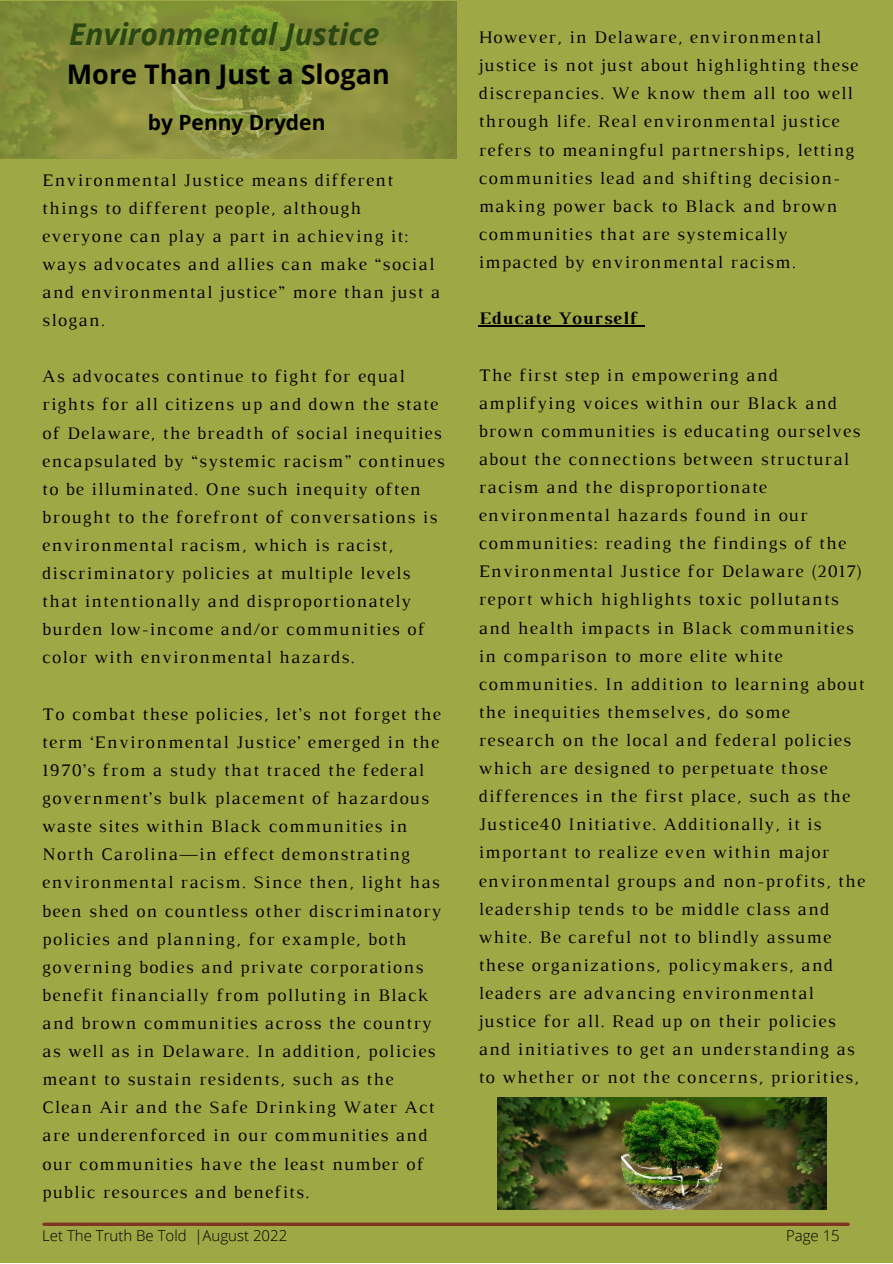
<style>
.page{position:relative;width:893px;height:1264px;background:#fff}
.page>*{position:absolute;margin:0;border:0;box-sizing:border-box;transform-origin:0 0}
.t1{font:italic 700 30px "Open Sans";color:#294613}
.t2{font:700 27px "Open Sans";color:#000}
.t3{font:700 21px "Open Sans";color:#000}
.t4{font:18px/28px "Luthier";letter-spacing:.07em;color:#000}
.t5{font:700 18px "Luthier";letter-spacing:.07em;color:#000}
.t6{font:300 15px "Open Sans";color:#000}
</style>
<div class="page">
<div style="left:0;top:0;width:892px;height:1262px;background:#9ea845"></div>
<hr style="left:44px;top:1222px;width:804px;height:3px;background:#813423">
<hr style="left:478px;top:325px;width:160px;height:1px;background:#000">
<img style="left:0;top:1px;width:456px;height:158px">
<img style="left:497px;top:1097px;width:329px;height:112px">
<h1 class="t1" style="left:69px;top:13px;width:312px">Environmental Justice</h1>
<h2 class="t2" style="left:67px;top:55px;width:324px">More Than Just a Slogan</h2>
<p class="t3" style="left:148px;top:108px;width:179px">by Penny Dryden</p>
<p class="t4" style="left:42px;top:167px;width:399px">Environmental Justice means different things to different people, although everyone can play a part in achieving it: ways advocates and allies can make “social and environmental justice” more than just a slogan.</p>
<p class="t4" style="left:42px;top:364px;width:403px">As advocates continue to fight for equal rights for all citizens up and down the state of Delaware, the breadth of social inequities encapsulated by “systemic racism” continues to be illuminated. One such inequity often brought to the forefront of conversations is environmental racism, which is racist, discriminatory policies at multiple levels that intentionally and disproportionately burden low-income and/or communities of color with environmental hazards.</p>
<p class="t4" style="left:42px;top:701px;width:400px">To combat these policies, let’s not forget the term ‘Environmental Justice’ emerged in the 1970’s from a study that traced the federal government’s bulk placement of hazardous waste sites within Black communities in North Carolina—in effect demonstrating environmental racism. Since then, light has been shed on countless other discriminatory policies and planning, for example, both governing bodies and private corporations benefit financially from polluting in Black and brown communities across the country as well as in Delaware. In addition, policies meant to sustain residents, such as the Clean Air and the Safe Drinking Water Act are underenforced in our communities and our communities have the least number of public resources and benefits.</p>
<p class="t4" style="left:478px;top:25px;width:381px">However, in Delaware, environmental justice is not just about highlighting these discrepancies. We know them all too well through life. Real environmental justice refers to meaningful partnerships, letting communities lead and shifting decision&shy;making power back to Black and brown communities that are systemically impacted by environmental racism.</p>
<p class="t5" style="left:478px;top:312px;width:160px">Educate Yourself</p>
<p class="t4" style="left:478px;top:362px;width:388px">The first step in empowering and amplifying voices within our Black and brown communities is educating ourselves about the connections between structural racism and the disproportionate environmental hazards found in our communities: reading the findings of the Environmental Justice for Delaware (2017) report which highlights toxic pollutants and health impacts in Black communities in comparison to more elite white communities. In addition to learning about the inequities themselves, do some research on the local and federal policies which are designed to perpetuate those differences in the first place, such as the Justice40 Initiative. Additionally, it is important to realize even within major environmental groups and non-profits, the leadership tends to be middle class and white. Be careful not to blindly assume these organizations, policymakers, and leaders are advancing environmental justice for all. Read up on their policies and initiatives to get an understanding as to whether or not the concerns, priorities,</p>
<p class="t6" style="left:42px;top:1225px;width:246px">Let The Truth Be Told |August 2022</p>
<p class="t6" style="left:786px;top:1225px;width:55px">Page 15</p>
</div>
